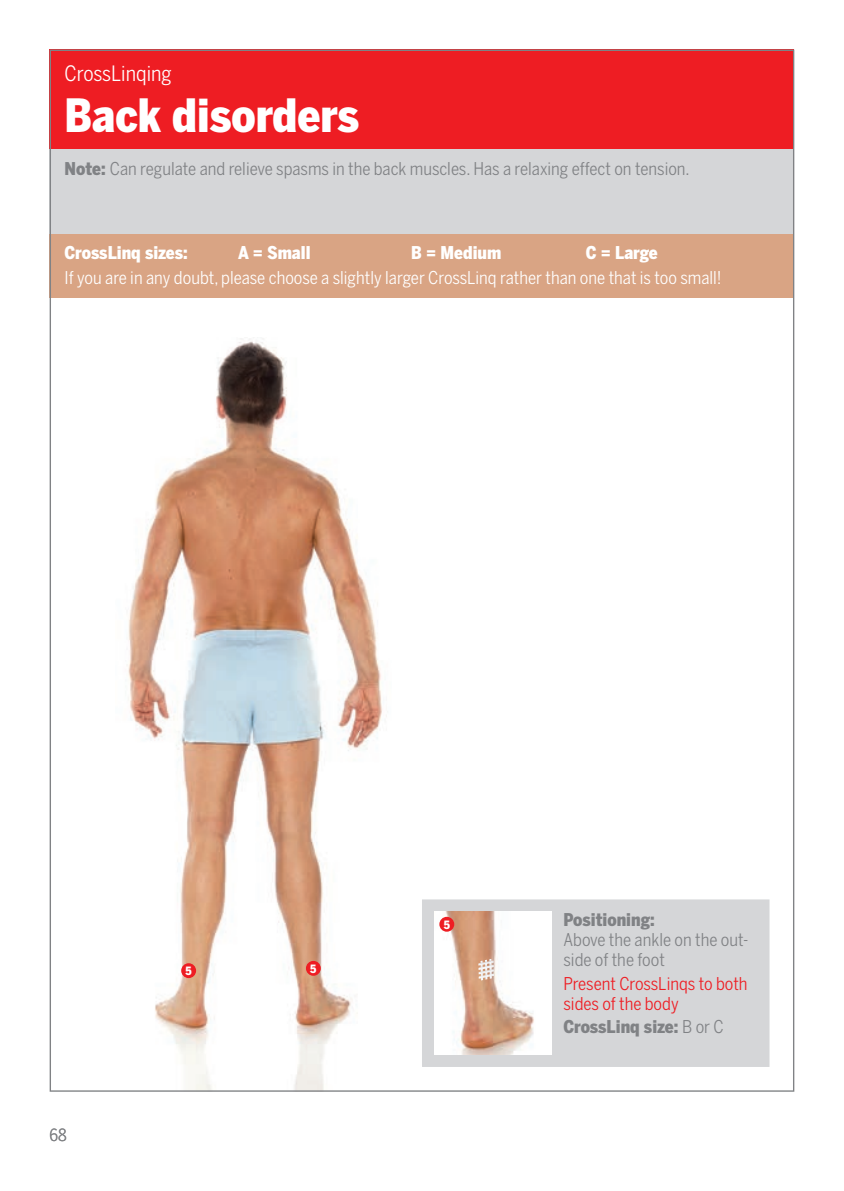
<style>
.page{position:relative;width:844px;height:1191px;background:#fff}
.page>*{position:absolute;margin:0;border:0;box-sizing:border-box;transform-origin:0 0}
.t1{font:900 45.5px "Benton Sans Cond";color:#fff}
.t2{font:21px "Benton Sans Cond";color:#fff}
.t3{font:17.5px/20.1px "Benton Sans Cond";color:#808285}
.t4{font:17.5px "Benton Sans Cond";color:#fff}
.t5{font:900 17.5px "Benton Sans Cond";color:#fff}
.t6{font:17.5px/20.1px "Benton Sans Cond";color:#ee1d23}
.t7{font:900 17.5px "Benton Sans Cond";color:#808285}
.t8{font:16.62px "Benton Sans Cond";color:#808285}
.t9{font:900 11.38px "Benton Sans Cond";color:#fff}
.s1{font-weight:900}
.s2{font-weight:400}
</style>
<div class="page">
<div style="left:50px;top:233px;width:744px;height:65px;background:#d9a484"></div>
<div style="left:50px;top:50px;width:743px;height:99px;background:#ee1d23"></div>
<div style="left:50px;top:149px;width:744px;height:84px;background:#d5d6d8"></div>
<img style="left:127px;top:338px;width:256px;height:751px">
<div style="left:422px;top:899px;width:347px;height:168px;background:#d5d6d8;border:1px solid #d5d6d8"></div>
<img style="left:434px;top:912px;width:117px;height:142px">
<div style="left:306px;top:961px;width:15px;height:14px;background:#ee1d23;border-radius:50%"></div>
<div style="left:181px;top:963px;width:15px;height:15px;background:#ee1d23;border-radius:50%"></div>
<div style="left:439px;top:916px;width:15px;height:15px;background:#ee1d23;border-radius:50%"></div>
<img style="left:478px;top:959px;width:16px;height:21px">
<p class="t2" style="left:64px;top:61px;width:109px">CrossLinqing</p>
<h1 class="t1" style="left:64px;top:89px;width:296px">Back disorders</h1>
<p class="t3" style="left:64px;top:159px;width:626px"><span class="s1">Note:</span> Can regulate and relieve spasms in the back muscles. Has a relaxing effect on tension.</p>
<p class="t5" style="left:64px;top:243px;width:125px">CrossLinq sizes:</p>
<p class="t5" style="left:238px;top:243px;width:74px">A = Small</p>
<p class="t5" style="left:411px;top:243px;width:91px">B = Medium</p>
<p class="t5" style="left:585px;top:243px;width:73px">C = Large</p>
<p class="t4" style="left:64px;top:267px;width:658px">If you are in any doubt, please choose a slightly larger CrossLinq rather than one that is too small!</p>
<p class="t8" style="left:50px;top:1125px;width:19px">68</p>
<p class="t9" style="left:185px;top:964px;width:8px">5</p>
<p class="t9" style="left:310px;top:961px;width:8px">5</p>
<p class="t9" style="left:443px;top:917px;width:8px">5</p>
<p class="t7" style="left:563px;top:909px;width:93px">Positioning:</p>
<p class="t3" style="left:563px;top:929px;width:186px">Above the ankle on the out&shy;side of the foot</p>
<p class="t6" style="left:563px;top:973px;width:185px">Present CrossLinqs to both sides of the body</p>
<p class="t7" style="left:563px;top:1016px;width:162px">CrossLinq size: <span class="s2">B or C</span></p>
</div>
